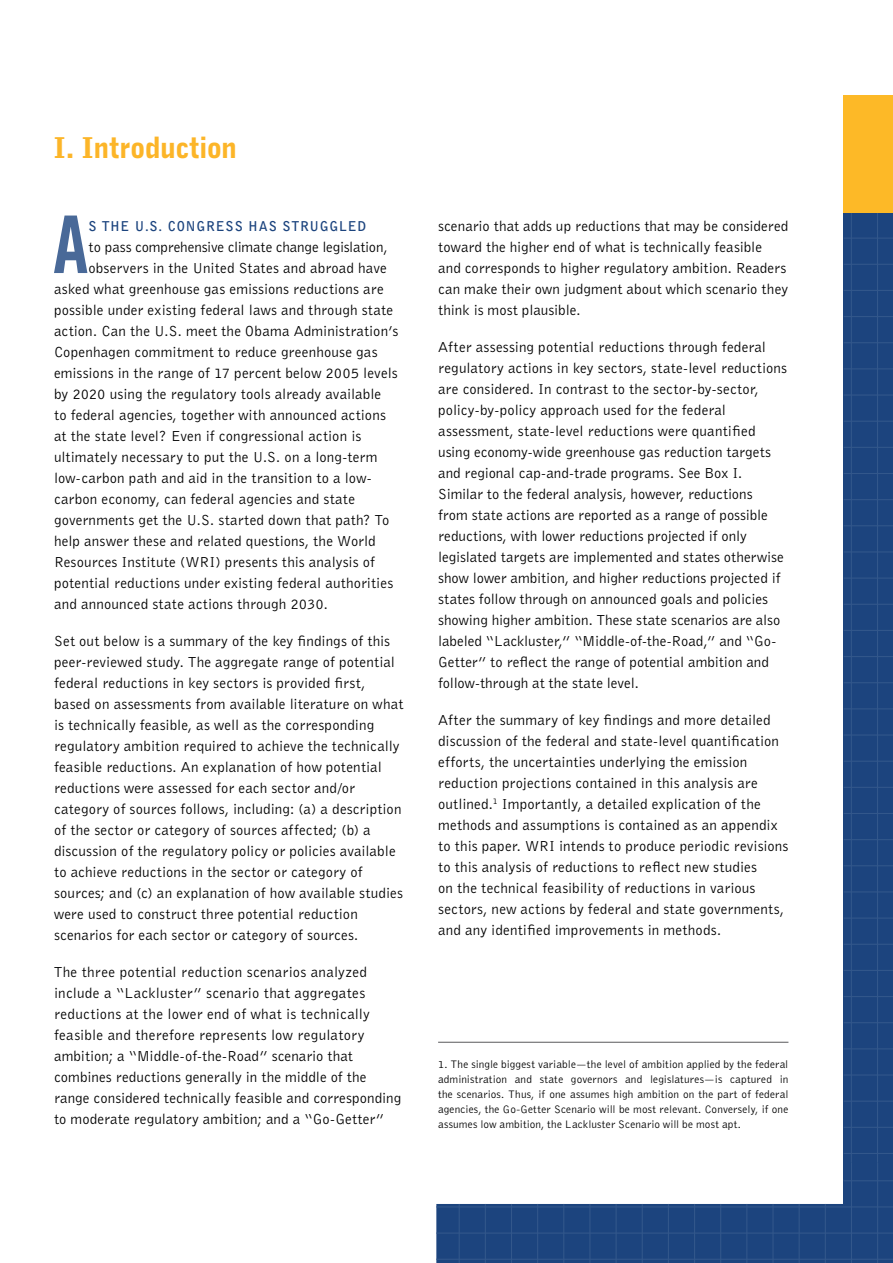
<style>
.page{position:relative;width:893px;height:1263px;background:#fff}
.page>*{position:absolute;margin:0;border:0;box-sizing:border-box;transform-origin:0 0}
.t1{font:79.65px "Trade Gothic Bold Cond Twenty";color:#496998}
.t2{font:900 28.5px "Bell Gothic BT";letter-spacing:-.015em;color:#fcb528}
.t3{font:15px/21px "Bell Gothic BT";letter-spacing:.01em;color:#000}
.t4{font:15px "Bell Gothic BT";letter-spacing:-.01em;color:#000}
.t5{font:700 13.5px "Bell Gothic BT";letter-spacing:.055em;color:#1c447e}
.t6{font:300 11.25px/15px "Bell Gothic";letter-spacing:.01em;color:#000;text-align:justify}
</style>
<div class="page">
<svg style="left:844px;top:213px;width:49px;height:950px;background:#1d457f"></svg>
<div style="left:844px;top:96px;width:49px;height:117px;background:#fdb927"></div>
<svg style="left:436px;top:1163px;width:457px;height:100px;fill:#1c447e"></svg>
<hr style="left:438px;top:1042px;width:350px;height:1px;background:#58595b">
<h2 class="t2" style="left:54px;top:129px;width:185px">I. Introduction</h2>
<h1 class="t1" style="left:53px;top:196px;width:37px">A</h1>
<p class="t5" style="left:88px;top:217px;width:279px">S THE U.S. CONGRESS HAS STRU GGLED</p>
<p class="t4" style="left:88px;top:238px;width:301px">to pass comprehensive climate change legislation,</p>
<p class="t3" style="left:88px;top:257px;width:300px">observers in the United States and abroad have</p>
<p class="t3" style="left:54px;top:278px;width:331px">asked what greenhouse gas emissions reductions are</p>
<p class="t3" style="left:54px;top:299px;width:341px">possible under existing federal laws and through state</p>
<p class="t3" style="left:54px;top:320px;width:346px">action. Can the U.S. meet the Obama Administration’s</p>
<p class="t3" style="left:54px;top:341px;width:325px">Copenhagen commitment to reduce greenhouse gas</p>
<p class="t3" style="left:54px;top:362px;width:345px">emissions in the range of 17 percent below 2005 levels</p>
<p class="t3" style="left:54px;top:383px;width:329px">by 2020 using the regulatory tools already available</p>
<p class="t3" style="left:54px;top:404px;width:333px">to federal agencies, together with announced actions</p>
<p class="t3" style="left:54px;top:425px;width:309px">at the state level? Even if congressional action is</p>
<p class="t3" style="left:54px;top:446px;width:325px">ultimately necessary to put the U.S. on a long-term</p>
<p class="t3" style="left:54px;top:467px;width:319px">low-carbon path and aid in the transition to a low-</p>
<p class="t3" style="left:54px;top:488px;width:302px">carbon economy, can federal agencies and state</p>
<p class="t3" style="left:54px;top:509px;width:337px">governments get the U.S. started down that path? To</p>
<p class="t3" style="left:54px;top:530px;width:323px">help answer these and related questions, the World</p>
<p class="t3" style="left:54px;top:551px;width:322px">Resources Institute (WRI) presents this analysis of</p>
<p class="t3" style="left:54px;top:572px;width:341px">potential reductions under existing federal authorities</p>
<p class="t3" style="left:54px;top:593px;width:275px">and announced state actions through 2030.</p>
<p class="t3" style="left:54px;top:630px;width:351px">Set out below is a summary of the key findings of this peer-reviewed study. The aggregate range of potential federal reductions in key sectors is provided first, based on assessments from available literature on what is technically feasible, as well as the corresponding regulatory ambition required to achieve the technically feasible reductions. An explanation of how potential reductions were assessed for each sector and/or category of sources follows, including: (a) a description of the sector or category of sources affected; (b) a discussion of the regulatory policy or policies available to achieve reductions in the sector or category of sources; and (c) an explanation of how available studies were used to construct three potential reduction scenarios for each sector or category of sources.</p>
<p class="t3" style="left:54px;top:961px;width:349px">The three potential reduction scenarios analyzed include a “Lackluster” scenario that aggregates reductions at the lower end of what is technically feasible and therefore represents low regulatory ambition; a “Middle-of-the-Road” scenario that combines reductions generally in the middle of the range considered technically feasible and corresponding to moderate regulatory ambition; and a “Go-Getter”</p>
<p class="t3" style="left:438px;top:215px;width:352px">scenario that adds up reductions that may be considered toward the higher end of what is technically feasible and corresponds to higher regulatory ambition. Readers can make their own judgment about which scenario they think is most plausible.</p>
<p class="t3" style="left:438px;top:336px;width:350px">After assessing potential reductions through federal regulatory actions in key sectors, state-level reductions are considered. In contrast to the sector-by-sector, policy-by-policy approach used for the federal assessment, state-level reductions were quantified using economy-wide greenhouse gas reduction targets and regional cap-and-trade programs. See Box I.<br>Similar to the federal analysis, however, reductions<br>from state actions are reported as a range of possible reductions, with lower reductions projected if only legislated targets are implemented and states otherwise show lower ambition, and higher reductions projected if states follow through on announced goals and policies showing higher ambition. These state scenarios are also labeled “Lackluster,” “Middle-of-the-Road,” and “Go-Getter” to reflect the range of potential ambition and follow-through at the state level.</p>
<p class="t3" style="left:438px;top:709px;width:352px">After the summary of key findings and more detailed discussion of the federal and state-level quantification efforts, the uncertainties underlying the emission reduction projections contained in this analysis are outlined.<sup>1</sup> Importantly, a detailed explication of the methods and assumptions is contained as an appendix to this paper. WRI intends to produce periodic revisions to this analysis of reductions to reflect new studies<br>on the technical feasibility of reductions in various sectors, new actions by federal and state governments, and any identified improvements in methods.</p>
<p class="t6" style="left:438px;top:1057px;width:352px">1. The single biggest variable—the level of ambition applied by the federal administration and state governors and legislatures—is captured in the scenarios. Thus, if one assumes high ambition on the part of federal agencies, the Go-Getter Scenario will be most relevant. Conversely, if one assumes low ambition, the Lackluster Scenario will be most apt.</p>
</div>
